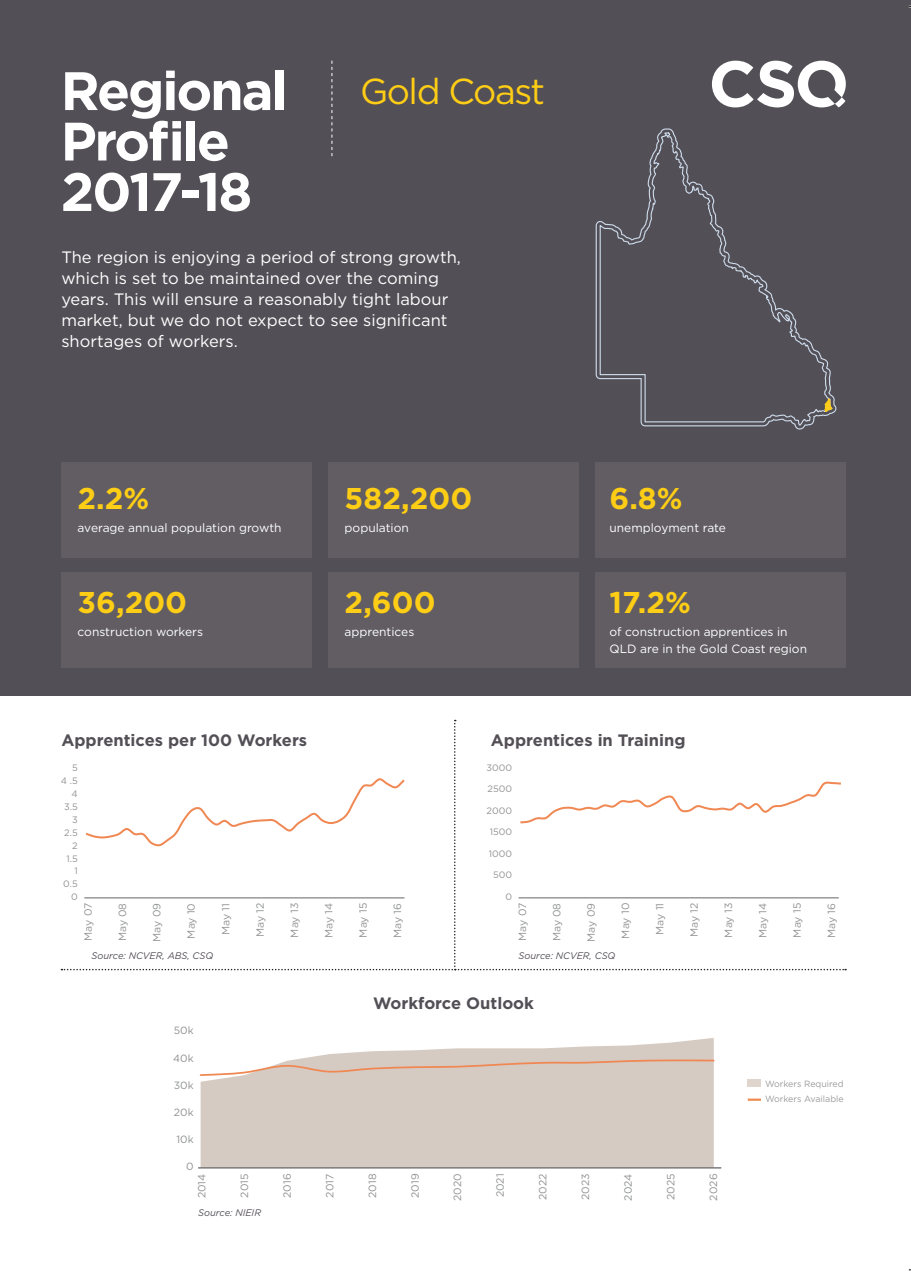
<style>
.page{position:relative;width:911px;height:1278px;background:#fff}
.page>*{position:absolute;margin:0;border:0;box-sizing:border-box;transform-origin:0 0}
.t1{font:700 54px/50.4px "Gotham";letter-spacing:-.04em;color:#fff}
.t2{font:36px "Gotham HTF";letter-spacing:-.04em;color:#fecd15}
.t3{font:700 30px "Gotham";color:#fecd15}
.Subheading_A{font:16.5px/21px "Gotham HTF";color:#fff}
.t4{font:700 16.5px "Gotham";color:#534f56}
.t5{font:12px "Gotham HTF";color:#fff}
.t6{font:10.5px "Gotham";color:#919293}
.t7{font:italic 9.6px "Gotham";color:#534f56}
.t8{font:9.3px/12.9px "Gotham";color:#919293;text-align:right}
.t9{font:9px/15px "Gotham";color:#9d9b9b}
</style>
<div class="page">
<div style="left:0;top:0;width:911px;height:695px;background:#534f56"></div>
<div style="left:595px;top:572px;width:251px;height:95px;background:#615d63"></div>
<div style="left:595px;top:463px;width:251px;height:95px;background:#615d63"></div>
<div style="left:328px;top:463px;width:251px;height:95px;background:#615d63"></div>
<div style="left:61px;top:463px;width:251px;height:95px;background:#615d63"></div>
<svg style="left:331px;top:61px;width:1px;height:95px"></svg>
<svg style="left:712px;top:61px;width:134px;height:46px"></svg>
<div style="left:328px;top:572px;width:251px;height:95px;background:#615d63"></div>
<div style="left:61px;top:572px;width:251px;height:95px;background:#615d63"></div>
<svg style="left:201px;top:1038px;width:513px;height:129px;fill:#d6cbc3"></svg>
<svg style="left:199px;top:1058px;width:516px;height:19px"></svg>
<hr style="left:198px;top:1167px;width:523px;height:1px;background:#66676a">
<svg style="left:595px;top:128px;width:241px;height:301px"></svg>
<svg style="left:823px;top:399px;width:10px;height:14px"></svg>
<svg style="left:61px;top:720px;width:785px;height:250px"></svg>
<svg style="left:748px;top:1098px;width:13px;height:2px"></svg>
<div style="left:748px;top:1079px;width:13px;height:8px;background:#dfd5cc"></div>
<p class="t1" style="left:61px;top:65px;width:229px">Regional<br>Profile<br>2017-18</p>
<p class="t2" style="left:360px;top:71px;width:187px">Gold Coast</p>
<p class="Subheading_A" style="left:61px;top:246px;width:401px">The region is enjoying a period of strong growth, which is set to be maintained over the coming years. This will ensure a reasonably tight labour market, but we do not expect to see significant shortages of workers.</p>
<p class="t3" style="left:78px;top:478px;width:73px">2.2%</p>
<p class="t5" style="left:78px;top:521px;width:205px">average annual population growth</p>
<p class="t3" style="left:78px;top:582px;width:111px">36,200</p>
<p class="t5" style="left:78px;top:625px;width:127px">construction workers</p>
<p class="t3" style="left:345px;top:478px;width:129px">582,200</p>
<p class="t5" style="left:345px;top:521px;width:66px">population</p>
<p class="t3" style="left:345px;top:582px;width:92px">2,600</p>
<p class="t5" style="left:345px;top:625px;width:71px">apprentices</p>
<p class="t3" style="left:609px;top:478px;width:75px">6.8%</p>
<p class="t5" style="left:609px;top:521px;width:118px">unemployment rate</p>
<p class="t3" style="left:609px;top:582px;width:83px">17.2%</p>
<p class="t5" style="left:609px;top:625px;width:179px">of construction apprentices in</p>
<p class="t5" style="left:609px;top:642px;width:199px">QLD are in the Gold Coast region</p>
<p class="t4" style="left:61px;top:729px;width:247px">Apprentices per 100 Workers</p>
<p class="t4" style="left:491px;top:729px;width:196px">Apprentices in Training</p>
<p class="t8" style="left:61px;top:761px;width:18px">5<br>4 .5<br>4<br>3.5<br>3<br>2.5<br>2<br>1.5<br>1<br>0.5<br>0</p>
<p class="t8" style="left:486px;top:761px;width:27px">3000</p>
<p class="t8" style="left:487px;top:782px;width:26px">2500</p>
<p class="t8" style="left:486px;top:804px;width:27px">2000</p>
<p class="t8" style="left:490px;top:825px;width:24px">1500</p>
<p class="t8" style="left:489px;top:847px;width:25px">1000</p>
<p class="t8" style="left:493px;top:868px;width:20px">500</p>
<p class="t8" style="left:505px;top:890px;width:8px">0</p>
<p class="t6" style="left:81px;top:941px;width:39px;rotate:-90deg">May 07</p>
<p class="t6" style="left:116px;top:941px;width:40px;rotate:-90deg">May 08</p>
<p class="t6" style="left:150px;top:941px;width:40px;rotate:-90deg">May 09</p>
<p class="t6" style="left:184px;top:938px;width:37px;rotate:-90deg">May 10</p>
<p class="t6" style="left:219px;top:935px;width:33px;rotate:-90deg">May 11</p>
<p class="t6" style="left:253px;top:937px;width:36px;rotate:-90deg">May 12</p>
<p class="t6" style="left:287px;top:937px;width:36px;rotate:-90deg">May 13</p>
<p class="t6" style="left:322px;top:938px;width:37px;rotate:-90deg">May 14</p>
<p class="t6" style="left:356px;top:937px;width:36px;rotate:-90deg">May 15</p>
<p class="t6" style="left:390px;top:938px;width:36px;rotate:-90deg">May 16</p>
<p class="t6" style="left:516px;top:941px;width:39px;rotate:-90deg">May 07</p>
<p class="t6" style="left:550px;top:941px;width:40px;rotate:-90deg">May 08</p>
<p class="t6" style="left:584px;top:941px;width:40px;rotate:-90deg">May 09</p>
<p class="t6" style="left:619px;top:938px;width:37px;rotate:-90deg">May 10</p>
<p class="t6" style="left:653px;top:935px;width:33px;rotate:-90deg">May 11</p>
<p class="t6" style="left:687px;top:937px;width:36px;rotate:-90deg">May 12</p>
<p class="t6" style="left:722px;top:937px;width:36px;rotate:-90deg">May 13</p>
<p class="t6" style="left:756px;top:938px;width:37px;rotate:-90deg">May 14</p>
<p class="t6" style="left:790px;top:937px;width:36px;rotate:-90deg">May 15</p>
<p class="t6" style="left:825px;top:938px;width:36px;rotate:-90deg">May 16</p>
<p class="t7" style="left:91px;top:949px;width:123px">Source: NCVER, ABS, CSQ</p>
<p class="t7" style="left:518px;top:949px;width:98px">Source: NCVER, CSQ</p>
<p class="t6" style="left:174px;top:1024px;width:21px">50k</p>
<p class="t6" style="left:173px;top:1051px;width:22px">40k</p>
<p class="t6" style="left:174px;top:1078px;width:21px">30k</p>
<p class="t6" style="left:174px;top:1105px;width:21px">20k</p>
<p class="t6" style="left:176px;top:1132px;width:19px">10k</p>
<p class="t6" style="left:186px;top:1159px;width:9px">0</p>
<p class="t4" style="left:373px;top:992px;width:162px">Workforce Outlook</p>
<p class="t6" style="left:195px;top:1198px;width:26px;rotate:-90deg">2014</p>
<p class="t6" style="left:238px;top:1197px;width:25px;rotate:-90deg">2015</p>
<p class="t6" style="left:280px;top:1198px;width:26px;rotate:-90deg">2016</p>
<p class="t6" style="left:323px;top:1197px;width:25px;rotate:-90deg">2017</p>
<p class="t6" style="left:366px;top:1198px;width:26px;rotate:-90deg">2018</p>
<p class="t6" style="left:408px;top:1198px;width:26px;rotate:-90deg">2019</p>
<p class="t6" style="left:451px;top:1201px;width:29px;rotate:-90deg">2020</p>
<p class="t6" style="left:493px;top:1197px;width:25px;rotate:-90deg">2021</p>
<p class="t6" style="left:536px;top:1200px;width:28px;rotate:-90deg">2022</p>
<p class="t6" style="left:579px;top:1200px;width:28px;rotate:-90deg">2023</p>
<p class="t6" style="left:621px;top:1200px;width:28px;rotate:-90deg">2024</p>
<p class="t6" style="left:664px;top:1200px;width:28px;rotate:-90deg">2025</p>
<p class="t6" style="left:706px;top:1200px;width:28px;rotate:-90deg">2026</p>
<p class="t7" style="left:198px;top:1206px;width:64px">Source: NIEIR</p>
<p class="t9" style="left:765px;top:1076px;width:80px">Workers Required<br>Workers Available</p>
</div>
